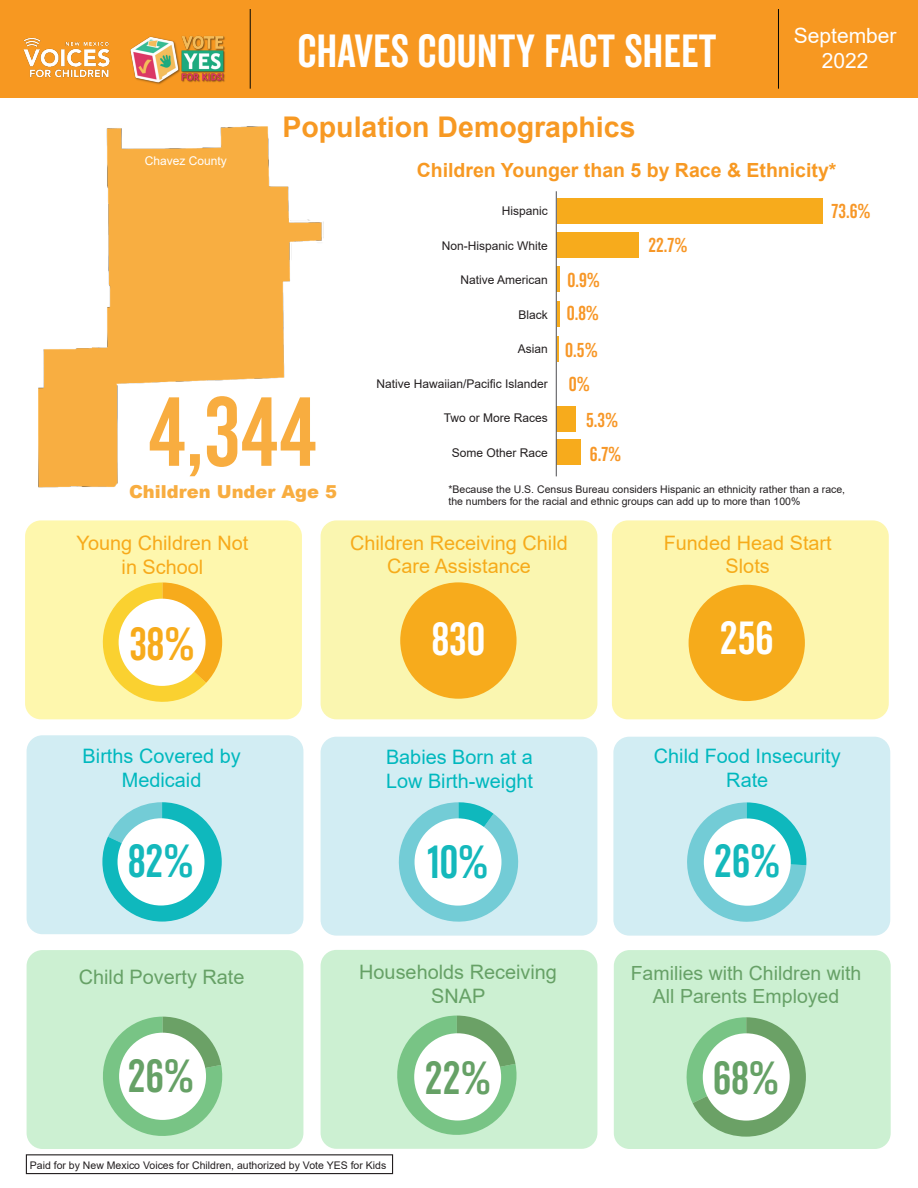
<style>
.page{position:relative;width:918px;height:1188px;background:#fff}
.page>*{position:absolute;margin:0;border:0;box-sizing:border-box;transform-origin:0 0}
.t1{font:94.95px "Veneer Clean";color:#f8ad40}
.t2{font:45px "Veneer Clean";color:#fff}
.t3{font:45px "Veneer Clean";color:#66a166}
.t4{font:45px "Veneer Clean";color:#14b8bb}
.t5{font:45px "Veneer Clean";color:#f7ab1b}
.t6{font:700 28.5px "Arial";color:#f79923}
.t7{font:21px "Arial";color:#fff}
.t8{font:19.95px/23.9px "Arial";color:#00b8be;text-align:center}
.t9{font:19.95px/23.9px "Arial";color:#f6ab1b;text-align:center}
.t10{font:19.95px/23.9px "Arial";color:#66a166;text-align:center}
.t11{font:19.95px "Arial";color:#f7aa1b}
.t12{font:19.5px "Arial";color:#67a167}
.t13{font:700 19.5px "Arial";color:#f79923}
.t14{font:19.5px "Veneer Clean";color:#f79727}
.t15{font:900 17.85px "Arial";color:#f8ad40}
.t16{font:12px "Arial";color:#231f20}
.t17{font:12px "Arial";color:#fff}
.t18{font:10.5px/12px "Arial";color:#231f20}
</style>
<div class="page">
<div style="left:321px;top:950px;width:276px;height:199px;background:#ccf0d2;border-radius:16px"></div>
<svg style="left:397px;top:1016px;width:120px;height:119px"></svg>
<div style="left:321px;top:520px;width:276px;height:199px;background:#faf6b0;border-radius:16px"></div>
<div style="left:612px;top:520px;width:277px;height:199px;background:#fdf6ae;border-radius:16px"></div>
<div style="left:614px;top:950px;width:277px;height:199px;background:#ccf0d2;border-radius:16px"></div>
<svg style="left:686px;top:1017px;width:120px;height:120px"></svg>
<div style="left:27px;top:950px;width:276px;height:199px;background:#ccf0d2;border-radius:16px"></div>
<svg style="left:103px;top:1017px;width:120px;height:119px"></svg>
<div style="left:613px;top:737px;width:277px;height:199px;background:#d2edf3;border-radius:16px"></div>
<svg style="left:687px;top:802px;width:119px;height:120px"></svg>
<div style="left:321px;top:737px;width:276px;height:199px;background:#d2edf3;border-radius:16px"></div>
<svg style="left:398px;top:802px;width:121px;height:120px"></svg>
<div style="left:27px;top:735px;width:276px;height:199px;background:#d2edf3;border-radius:16px"></div>
<svg style="left:102px;top:802px;width:120px;height:120px"></svg>
<div style="left:25px;top:520px;width:277px;height:199px;background:#fef7ad;border-radius:16px"></div>
<svg style="left:102px;top:583px;width:120px;height:119px"></svg>
<div style="left:0;top:0;width:918px;height:98px;background:#f79821"></div>
<div style="left:400px;top:582px;width:117px;height:117px;background:#f7ab1c;border-radius:50%"></div>
<div style="left:414px;top:1033px;width:87px;height:88px;background:#fff;border-radius:50%"></div>
<div style="left:704px;top:818px;width:87px;height:88px;background:#fff;border-radius:50%"></div>
<div style="left:118px;top:818px;width:86px;height:88px;background:#fff;border-radius:50%"></div>
<div style="left:415px;top:818px;width:86px;height:88px;background:#fff;border-radius:50%"></div>
<div style="left:119px;top:599px;width:87px;height:87px;background:#fff;border-radius:50%"></div>
<div style="left:689px;top:585px;width:116px;height:116px;background:#f6ab1b;border-radius:50%"></div>
<div style="left:119px;top:1033px;width:87px;height:87px;background:#fff;border-radius:50%"></div>
<div style="left:703px;top:1033px;width:87px;height:88px;background:#fff;border-radius:50%"></div>
<img style="left:38px;top:126px;width:286px;height:362px">
<hr style="left:250px;top:9px;width:1px;height:80px;background:#040503">
<hr style="left:778px;top:9px;width:1px;height:80px;background:#040503">
<img style="left:23px;top:37px;width:87px;height:41px">
<img style="left:130px;top:35px;width:95px;height:50px">
<div style="left:557px;top:440px;width:24px;height:25px;background:#f7ab1c"></div>
<div style="left:557px;top:407px;width:19px;height:25px;background:#f7ab1c"></div>
<hr style="left:557px;top:337px;width:2px;height:25px;background:#f7ab1c">
<hr style="left:557px;top:301px;width:3px;height:25px;background:#f7ab1c">
<hr style="left:557px;top:266px;width:3px;height:26px;background:#f7ab1c">
<div style="left:557px;top:232px;width:82px;height:26px;background:#f7ab1c"></div>
<div style="left:557px;top:198px;width:266px;height:25px;background:#f7ab1c"></div>
<hr style="left:556px;top:191px;width:1px;height:285px;background:#636366">
<div style="left:26px;top:1154px;width:367px;height:20px;border:1px solid #231f20"></div>
<p class="t17" style="left:145px;top:153px;width:84px">Chavez County</p>
<p class="t2" style="left:298px;top:23px;width:420px">CHAVES COUNTY FACT SHEET</p>
<p class="t6" style="left:282px;top:107px;width:355px">Population Demographics</p>
<p class="t7" style="left:794px;top:21px;width:104px">September</p>
<p class="t7" style="left:822px;top:46px;width:48px">2022</p>
<p class="t13" style="left:417px;top:156px;width:421px">Children Younger than 5 by Race &amp; Ethnicity*</p>
<p class="t1" style="left:148px;top:374px;width:170px">4,344</p>
<p class="t15" style="left:129px;top:478px;width:209px">Children Under Age 5</p>
<p class="t11" style="left:77px;top:530px;width:173px">Young Children Not</p>
<p class="t11" style="left:122px;top:554px;width:83px">in School</p>
<p class="t14" style="left:832px;top:199px;width:41px">73.6%</p>
<p class="t16" style="left:502px;top:203px;width:48px">Hispanic</p>
<p class="t16" style="left:442px;top:237px;width:108px">Non-Hispanic White</p>
<p class="t16" style="left:461px;top:272px;width:89px">Native American</p>
<p class="t16" style="left:519px;top:306px;width:31px">Black</p>
<p class="t16" style="left:518px;top:341px;width:32px">Asian</p>
<p class="t16" style="left:377px;top:375px;width:173px">Native Hawaiian/Pacific Islander</p>
<p class="t16" style="left:444px;top:410px;width:106px">Two or More Races</p>
<p class="t16" style="left:452px;top:444px;width:98px">Some Other Race</p>
<p class="t14" style="left:648px;top:234px;width:41px">22.7%</p>
<p class="t14" style="left:567px;top:268px;width:34px">0.9%</p>
<p class="t14" style="left:567px;top:302px;width:34px">0.8%</p>
<p class="t14" style="left:565px;top:338px;width:34px">0.5%</p>
<p class="t14" style="left:569px;top:372px;width:23px">0%</p>
<p class="t14" style="left:586px;top:408px;width:34px">5.3%</p>
<p class="t14" style="left:590px;top:442px;width:33px">6.7%</p>
<p class="t18" style="left:448px;top:483px;width:398px">*Because the U.S. Census Bureau considers Hispanic an ethnicity rather than a race, the numbers for the racial and ethnic groups can add up to more than 100%</p>
<p class="t9" style="left:350px;top:531px;width:219px">Children Receiving Child<br>Care Assistance</p>
<p class="t9" style="left:664px;top:531px;width:170px">Funded Head Start<br>Slots</p>
<p class="t5" style="left:129px;top:617px;width:67px">38%</p>
<p class="t2" style="left:432px;top:611px;width:55px">830</p>
<p class="t2" style="left:720px;top:611px;width:55px">256</p>
<p class="t8" style="left:83px;top:744px;width:160px">Births Covered by<br>Medicaid</p>
<p class="t8" style="left:386px;top:745px;width:149px;text-align:left">Babies Born at a<br>Low Birth-weight</p>
<p class="t8" style="left:654px;top:744px;width:188px">Child Food Insecurity<br>Rate</p>
<p class="t4" style="left:128px;top:834px;width:67px">82%</p>
<p class="t4" style="left:427px;top:835px;width:63px">10%</p>
<p class="t4" style="left:714px;top:834px;width:68px">26%</p>
<p class="t10" style="left:79px;top:965px;width:167px">Child Poverty Rate</p>
<p class="t10" style="left:359px;top:960px;width:199px">Households Receiving<br>SNAP</p>
<p class="t12" style="left:631px;top:960px;width:232px">Families with Children with</p>
<p class="t12" style="left:653px;top:983px;width:188px">All Parents Employed</p>
<p class="t3" style="left:128px;top:1049px;width:68px">26%</p>
<p class="t3" style="left:713px;top:1050px;width:67px">68%</p>
<p class="t3" style="left:425px;top:1050px;width:68px">22%</p>
<p class="t18" style="left:30px;top:1159px;width:358px">Paid for by New Mexico Voices for Children, authorized by Vote YES for Kids</p>
</div>
